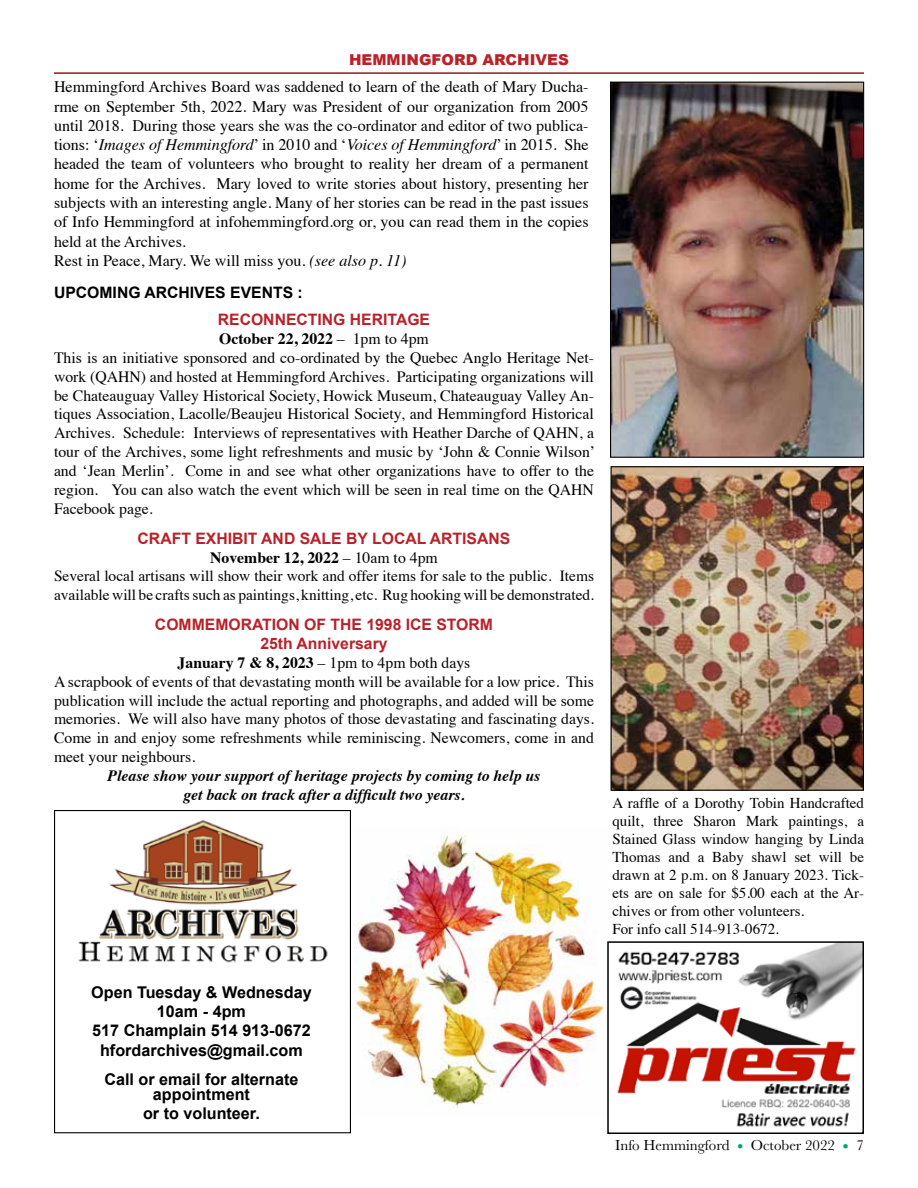
<style>
.page{position:relative;width:918px;height:1188px;background:#fff}
.page>*{position:absolute;margin:0;border:0;box-sizing:border-box;transform-origin:0 0}
.t1{font:700 16.2px/19.4px "Arial";color:#000;text-align:center}
.t2{font:16.05px/19.2px "Times";color:#000}
.t3{font:15.75px/18.9px "Times";color:#000}
.t4{font:700 15.75px/18.9px "Arial";color:#b82229;text-align:center}
.t5{font:italic 700 15.75px/18.9px "Times";color:#000;text-align:center}
.t6{font:700 15.75px "Times";color:#000}
.t7{font:700 15.75px "Arial";color:#000}
.t8{font:15.45px/18.6px "Times";color:#000}
.t9{font:15px/18px "Times";color:#000}
.t10{font:15px "Baskerville";color:#000}
.t11{font:900 15px "Arial";color:#b82229}
.s1{font-style:italic}
.s2{font-weight:700}
.s3{font-weight:400}
.s4{font-size:18px;color:#00a664}
</style>
<div class="page">
<img style="left:354px;top:835px;width:253px;height:271px">
<div style="left:54px;top:810px;width:297px;height:323px;border:1px solid #000"></div>
<img style="left:78px;top:820px;width:250px;height:143px">
<img style="left:617px;top:944px;width:244px;height:183px">
<div style="left:607px;top:941px;width:257px;height:193px;border:2px solid #000"></div>
<img style="left:612px;top:84px;width:250px;height:372px">
<div style="left:610px;top:82px;width:254px;height:376px;border:1px solid #000"></div>
<hr style="left:54px;top:72px;width:810px;height:2px;background:#9c1519">
<img style="left:613px;top:468px;width:249px;height:321px">
<div style="left:611px;top:466px;width:253px;height:325px;border:1px solid #000"></div>
<p class="t11" style="left:349px;top:48px;width:221px">HEMMINGFORD ARCHIVES</p>
<p class="t2" style="left:54px;top:76px;width:536px">Hemmingford Archives Board was saddened to learn of the death of Mary Ducha&shy;rme on September 5th, 2022. Mary was President of our organization from 2005 until 2018. During those years she was the co-ordinator and editor of two publica&shy;tions: ‘<span class="s1">Images of Hemmingford</span>’ in 2010 and ‘<span class="s1">Voices of Hemmingford</span>’ in 2015. She headed the team of volunteers who brought to reality her dream of a permanent home for the Archives. Mary loved to write stories about history, presenting her subjects with an interesting angle. Many of her stories can be read in the past issues of Info Hemmingford at infohemmingford.org or, you can read them in the copies held at the Archives.<br>Rest in Peace, Mary. We will miss you. <span class="s1">(see also p. 11)</span></p>
<p class="t7" style="left:54px;top:282px;width:250px">UPCOMING ARCHIVES EVENTS :</p>
<p class="t4" style="left:218px;top:310px;width:214px">RECONNECTING HERITAGE</p>
<p class="t3" style="left:54px;top:328px;width:543px;text-indent:165px"><span class="s2">October 22, 2022</span> – 1pm to 4pm<br>This is an initiative sponsored and co-ordinated by the Quebec Anglo Heritage Net&shy;work (QAHN) and hosted at Hemmingford Archives. Participating organizations will be Chateauguay Valley Historical Society, Howick Museum, Chateauguay Valley An&shy;tiques Association, Lacolle/Beaujeu Historical Society, and Hemmingford Historical Archives. Schedule: Interviews of representatives with Heather Darche of QAHN, a tour of the Archives, some light refreshments and music by ‘John &amp; Connie Wilson’ and ‘Jean Merlin’. Come in and see what other organizations have to offer to the region. You can also watch the event which will be seen in real time on the QAHN Facebook page.</p>
<p class="t4" style="left:138px;top:529px;width:374px">CRAFT EXHIBIT AND SALE BY LOCAL ARTISANS</p>
<p class="t6" style="left:210px;top:542px;width:229px">November 12, 2022 <span class="s3">– 10am to 4pm</span></p>
<p class="t8" style="left:54px;top:566px;width:542px">Several local artisans will show their work and offer items for sale to the public. Items available will be crafts such as paintings, knitting, etc. Rug hooking will be demonstrated.</p>
<p class="t4" style="left:155px;top:615px;width:340px">COMMEMORATION OF THE 1998 ICE STORM<br>25th Anniversary</p>
<p class="t3" style="left:54px;top:652px;width:542px;text-indent:124px"><span class="s2">January 7 &amp; 8, 2023</span> – 1pm to 4pm both days<br>A scrapbook of events of that devastating month will be available for a low price. This publication will include the actual reporting and photographs, and added will be some memories. We will also have many photos of those devastating and fascinating days.<br>Come in and enjoy some refreshments while reminiscing. Newcomers, come in and meet your neighbours.</p>
<p class="t5" style="left:108px;top:765px;width:434px">Please show your support of heritage projects by coming to help us get back on track after a difficult two years.</p>
<p class="t9" style="left:612px;top:793px;width:253px">A raffle of a Dorothy Tobin Handcrafted quilt, three Sharon Mark paintings, a Stained Glass window hanging by Linda Thomas and a Baby shawl set will be drawn at 2 p.m. on 8 January 2023. Tick&shy;ets are on sale for $5.00 each at the Ar&shy;chives or from other volunteers.<br>For info call 514-913-0672.</p>
<p class="t1" style="left:91px;top:983px;width:222px">Open Tuesday &amp; Wednesday<br>10am - 4pm<br>517 Champlain 514 913-0672 hfordarchives@gmail.com</p>
<p class="t1" style="left:104px;top:1073px;width:196px;line-height:14.7px">Call or email for alternate appointment</p>
<p class="t1" style="left:143px;top:1104px;width:118px">or to volunteer.</p>
<p class="t10" style="left:615px;top:1136px;width:250px">Info Hemmingford <span class="s4">•</span> October 2022 <span class="s4">•</span> 7</p>
</div>
